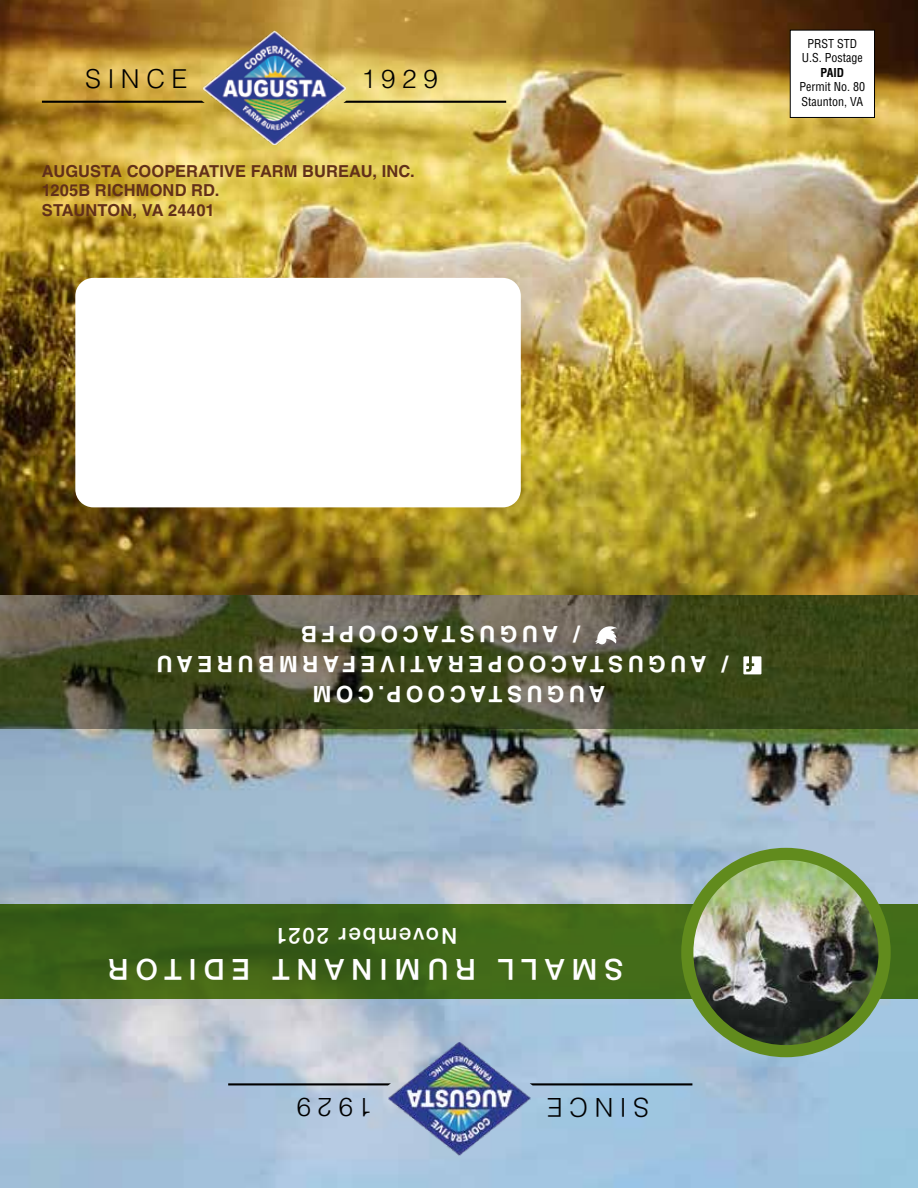
<style>
.page{position:relative;width:918px;height:1188px;background:#fff}
.page>*{position:absolute;margin:0;border:0;box-sizing:border-box;transform-origin:0 0}
.t1{font:500 29.55px "Helvetica";letter-spacing:.255em;color:#fff}
.t2{font:300 26.1px "Helvetica LT Std";letter-spacing:.245em;color:#000}
.t3{font:700 22.5px "Helvetica LT Std";letter-spacing:.195em;color:#fff}
.t4{font:500 22.5px "Helvetica";letter-spacing:.105em;color:#fff}
.t5{font:700 16.5px/19.8px "Helvetica LT Std";letter-spacing:.005em;color:#623019}
.t6{font:condensed 12px/14.4px "Helvetica";color:#000;text-align:center}
.t7{font:700 condensed 12px "Helvetica";color:#000}
</style>
<div class="page">
<img style="left:0;top:0;width:918px;height:1188px">
<div style="left:75px;top:278px;width:446px;height:229px;background:#fff;border-radius:18px"></div>
<img style="left:204px;top:31px;width:142px;height:113px">
<svg style="left:42px;top:101px;width:163px;height:2px"></svg>
<svg style="left:343px;top:101px;width:163px;height:2px"></svg>
<img style="left:389px;top:1042px;width:142px;height:113px">
<svg style="left:530px;top:1083px;width:162px;height:2px"></svg>
<svg style="left:228px;top:1083px;width:163px;height:2px"></svg>
<svg style="left:0;top:904px;width:918px;height:95px;background:#3e6417"></svg>
<img style="left:687px;top:854px;width:198px;height:197px;border-radius:99px">
<div style="left:681px;top:848px;width:210px;height:209px;border:12px solid #618b1d;border-radius:50%"></div>
<svg style="left:0;top:595px;width:918px;height:134px;background:#494f2d"></svg>
<svg style="left:743px;top:656px;width:18px;height:18px"></svg>
<svg style="left:595px;top:626px;width:22px;height:18px"></svg>
<div style="left:790px;top:30px;width:85px;height:87px;background:#fff"></div>
<div style="left:790px;top:30px;width:85px;height:88px;border:1px solid #000"></div>
<h2 class="t2" style="left:85px;top:62px;width:104px">SINCE</h2>
<h2 class="t2" style="left:362px;top:62px;width:78px">1929</h2>
<p class="t5" style="left:42px;top:161px;width:374px">AUGUSTA COOPERATIVE FARM BUREAU, INC.<br>1205B RICHMOND RD.<br>STAUNTON, VA 24401</p>
<p class="t6" style="left:802px;top:36px;width:62px">PRST STD<br>U.S. Postage</p>
<p class="t7" style="left:821px;top:65px;width:25px">PAID</p>
<p class="t6" style="left:800px;top:80px;width:67px;text-align:left">Permit No. 80<br>Staunton, VA</p>
<h3 class="t3" style="left:580px;top:648px;width:280px;rotate:-180deg">/ AUGUSTACOOPFB</h3>
<h3 class="t3" style="left:728px;top:678px;width:573px;rotate:-180deg">/ AUGUSTACOOPERATIVEFARMBUREAU</h3>
<h3 class="t3" style="left:605px;top:708px;width:294px;rotate:-180deg">AUGUSTACOOP.COM</h3>
<h3 class="t4" style="left:457px;top:949px;width:184px;rotate:-180deg">November 2021</h3>
<h1 class="t1" style="left:623px;top:987px;width:516px;rotate:-180deg">SMALL RUMINANT EDITOR</h1>
<h2 class="t2" style="left:373px;top:1124px;width:78px;rotate:-180deg">1929</h2>
<h2 class="t2" style="left:649px;top:1124px;width:104px;rotate:-180deg">SINCE</h2>
</div>
